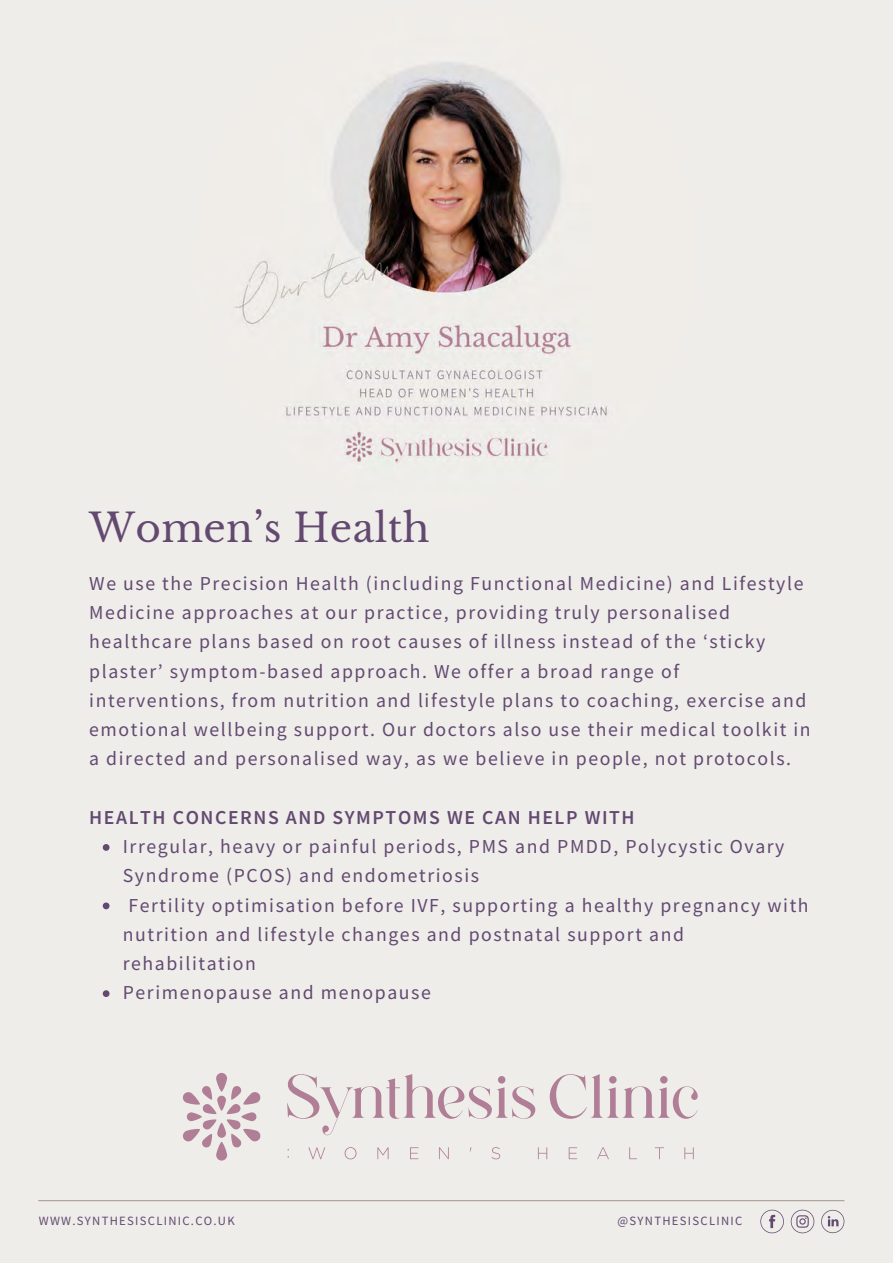
<style>
.page{position:relative;width:893px;height:1264px;background:#fff}
.page>*{position:absolute;margin:0;border:0;box-sizing:border-box;transform-origin:0 0}
.t1{font:39px "Libre Baskerville";letter-spacing:.01em;color:#634970}
.t2{font:19.8px/29.2px "Source Sans Pro";letter-spacing:.08em;color:#634970}
.t3{font:600 19.8px "Source Sans Pro";letter-spacing:.08em;color:#634970}
.t4{font:12.6px "Source Sans Pro";letter-spacing:.1em;color:#634970}
</style>
<div class="page">
<div style="left:0;top:0;width:892px;height:1262px;background:#eeedea"></div>
<hr style="left:38px;top:1200px;width:806px;height:1px;background:#ad9f95">
<svg style="left:760px;top:1209px;width:23px;height:24px"></svg>
<svg style="left:790px;top:1209px;width:24px;height:24px"></svg>
<svg style="left:821px;top:1209px;width:23px;height:24px"></svg>
<svg style="left:217px;top:1095px;width:9px;height:15px"></svg>
<svg style="left:217px;top:1122px;width:9px;height:15px"></svg>
<svg style="left:216px;top:1072px;width:11px;height:19px"></svg>
<svg style="left:216px;top:1141px;width:11px;height:19px"></svg>
<svg style="left:226px;top:1085px;width:35px;height:63px"></svg>
<svg style="left:183px;top:1085px;width:34px;height:63px"></svg>
<svg style="left:187px;top:1112px;width:15px;height:9px"></svg>
<svg style="left:308px;top:1147px;width:17px;height:12px"></svg>
<svg style="left:344px;top:1147px;width:12px;height:12px"></svg>
<svg style="left:377px;top:1147px;width:11px;height:12px"></svg>
<svg style="left:410px;top:1147px;width:8px;height:12px"></svg>
<svg style="left:439px;top:1147px;width:10px;height:12px"></svg>
<svg style="left:491px;top:1147px;width:9px;height:12px"></svg>
<svg style="left:538px;top:1147px;width:9px;height:12px"></svg>
<svg style="left:568px;top:1147px;width:9px;height:12px"></svg>
<svg style="left:597px;top:1147px;width:12px;height:12px"></svg>
<svg style="left:629px;top:1147px;width:8px;height:12px"></svg>
<svg style="left:655px;top:1147px;width:9px;height:12px"></svg>
<svg style="left:684px;top:1147px;width:9px;height:12px"></svg>
<svg style="left:287px;top:1074px;width:248px;height:61px"></svg>
<svg style="left:549px;top:1074px;width:148px;height:44px"></svg>
<svg style="left:103px;top:844px;width:6px;height:6px"></svg>
<svg style="left:103px;top:902px;width:6px;height:7px"></svg>
<svg style="left:103px;top:990px;width:6px;height:7px"></svg>
<img style="left:195px;top:4px;width:502px;height:502px;border-radius:50%">
<p class="t1" style="left:89px;top:504px;width:342px">Women’s Health</p>
<p class="t2" style="left:89px;top:568px;width:723px">We use the Precision Health (including Functional Medicine) and Lifestyle Medicine approaches at our practice, providing truly personalised healthcare plans based on root causes of illness instead of the ‘sticky plaster’ symptom-based approach. We offer a broad range of interventions, from nutrition and lifestyle plans to coaching, exercise and emotional wellbeing support. Our doctors also use their medical toolkit in a directed and personalised way, as we believe in people, not protocols.</p>
<p class="t3" style="left:89px;top:804px;width:547px">HEALTH CONCERNS AND SYMPTOMS WE CAN HELP WITH</p>
<p class="t2" style="left:123px;top:831px;width:663px">Irregular, heavy or painful periods, PMS and PMDD, Polycystic Ovary<br>Syndrome (PCOS) and endometriosis</p>
<p class="t2" style="left:123px;top:889px;width:687px">Fertility optimisation before IVF, supporting a healthy pregnancy with nutrition and lifestyle changes and postnatal support and rehabilitation</p>
<p class="t2" style="left:123px;top:977px;width:309px">Perimenopause and menopause</p>
<p class="t4" style="left:39px;top:1212px;width:197px">WWW.SYNTHESISCLINIC.CO.UK</p>
<p class="t4" style="left:617px;top:1212px;width:126px">@SYNTHESISCLINIC</p>
</div>
